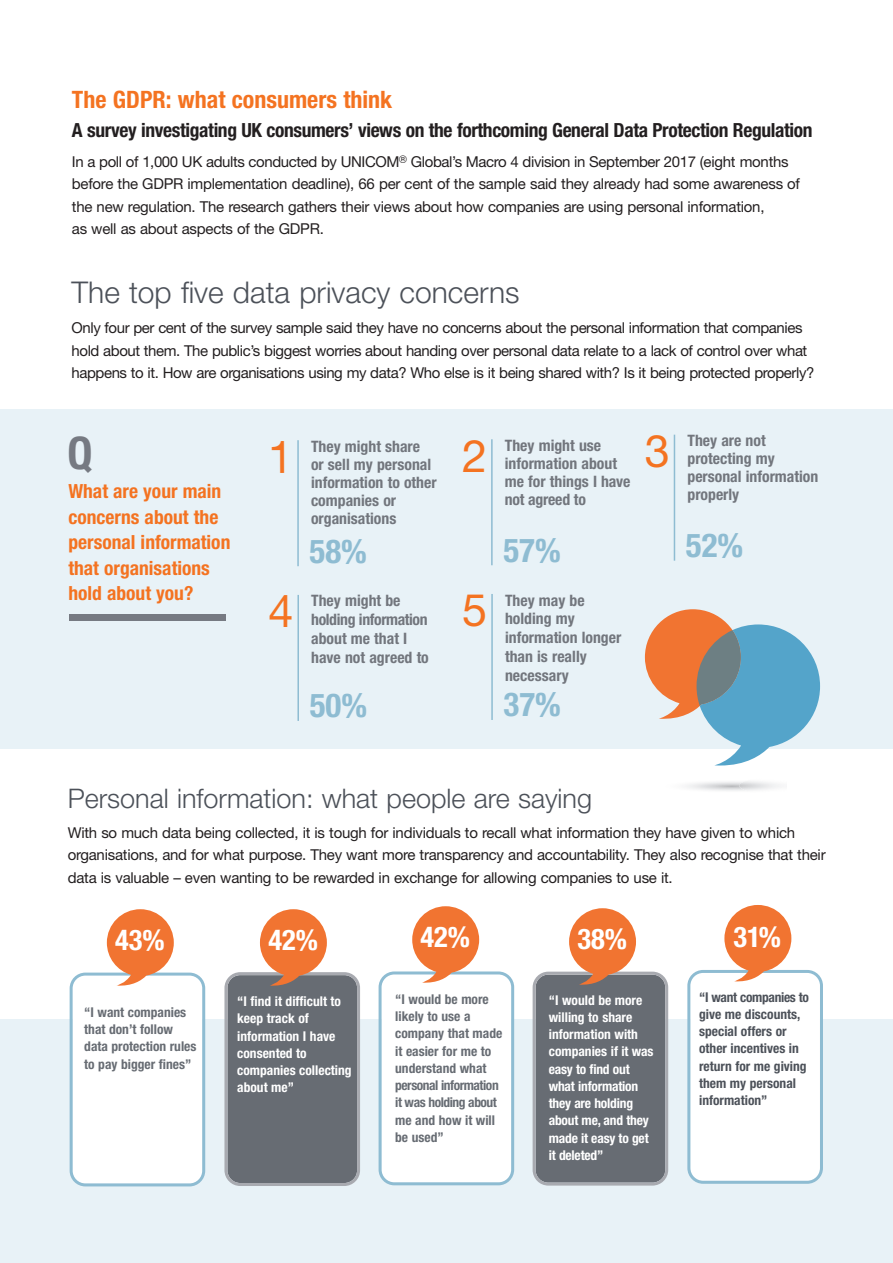
<style>
.page{position:relative;width:893px;height:1263px;background:#fff}
.page>*{position:absolute;margin:0;border:0;box-sizing:border-box;transform-origin:0 0}
.t1{font:45px "Helvetica Neue";color:#f47321}
.t2{font:700 condensed 45px "Helvetica Neue";color:#767a82}
.t3{font:700 condensed 33px "Helvetica Neue";color:#8ebcd2}
.t4{font:300 30px "Helvetica Neue";color:#4c5159}
.t5{font:700 condensed 28.5px "Helvetica Neue";color:#fff}
.t6{font:300 27px "Helvetica Neue";color:#4c5159}
.t7{font:700 condensed 24px "Helvetica Neue";color:#f47321}
.t8{font:700 condensed 19.5px "Helvetica Neue";letter-spacing:-.02em;color:#231f20}
.t9{font:700 condensed 19.5px/25.5px "Helvetica Neue";color:#f47321}
.t10{font:700 condensed 15.75px/18px "Helvetica Neue";color:#72767d}
.t11{font:15px/22.5px "Helvetica Neue";letter-spacing:-.015em;color:#231f20}
.t12{font:700 condensed 13.5px/17.2px "Helvetica Neue";color:#fff}
.t13{font:700 condensed 13.5px/17.2px "Helvetica Neue";color:#676c73}
.t14{font:700 condensed 13.5px/17.2px "Helvetica Neue";color:#4c5159}
</style>
<div class="page">
<div style="left:0;top:409px;width:893px;height:339px;background:#e8f2f7"></div>
<svg style="left:645px;top:609px;width:175px;height:156px"></svg>
<div style="left:69px;top:615px;width:157px;height:6px;background:#767a82"></div>
<hr style="left:297px;top:440px;width:2px;height:126px;background:#8ebcd2">
<hr style="left:491px;top:439px;width:2px;height:126px;background:#8ebcd2">
<hr style="left:674px;top:435px;width:1px;height:126px;background:#8ebcd2">
<hr style="left:297px;top:595px;width:2px;height:126px;background:#8ebcd2">
<hr style="left:491px;top:594px;width:2px;height:126px;background:#8ebcd2">
<div style="left:0;top:1019px;width:893px;height:243px;background:#e8f2f7"></div>
<svg style="left:686px;top:782px;width:53px;height:9px"></svg>
<img style="left:739px;top:781px;width:41px;height:10px">
<svg style="left:379px;top:906px;width:135px;height:279px"></svg>
<svg style="left:533px;top:908px;width:135px;height:277px;background:#8e8584"></svg>
<svg style="left:687px;top:905px;width:136px;height:279px"></svg>
<svg style="left:224px;top:909px;width:136px;height:277px;background:#8e8584"></svg>
<svg style="left:70px;top:909px;width:135px;height:277px"></svg>
<h3 class="t7" style="left:72px;top:91px;width:322px">The GDPR: what consumers think</h3>
<h3 class="t8" style="left:72px;top:123px;width:742px">A survey investigating UK consumers’ views on the forthcoming General Data Protection Regulation</h3>
<p class="t11" style="left:72px;top:151px;width:730px">In a poll of 1,000 UK adults conducted by UNICOM<sup>®</sup> Global’s Macro 4 division in September 2017 (eight months before the GDPR implementation deadline), 66 per cent of the sample said they already had some awareness of the new regulation. The research gathers their views about how companies are using personal information,<br>as well as about aspects of the GDPR.</p>
<h3 class="t4" style="left:72px;top:282px;width:450px">The top five data privacy concerns</h3>
<p class="t11" style="left:72px;top:318px;width:744px">Only four per cent of the survey sample said they have no concerns about the personal information that companies hold about them. The public’s biggest worries about handing over personal data relate to a lack of control over what happens to it. How are organisations using my data? Who else is it being shared with? Is it being protected properly?</p>
<h1 class="t2" style="left:68px;top:437px;width:27px">Q</h1>
<h3 class="t9" style="left:68px;top:480px;width:164px">What are your main concerns about the personal information that organisations hold about you?</h3>
<h1 class="t1" style="left:268px;top:440px;width:27px">1</h1>
<h1 class="t1" style="left:268px;top:595px;width:27px">4</h1>
<p class="t10" style="left:311px;top:438px;width:127px">They might share or sell my personal information to other companies or organisations</p>
<h2 class="t3" style="left:309px;top:539px;width:59px">58%</h2>
<p class="t10" style="left:311px;top:593px;width:119px;line-height:18.8px">They might be holding information about me that I have not agreed to</p>
<h2 class="t3" style="left:310px;top:694px;width:59px">50%</h2>
<h1 class="t1" style="left:462px;top:439px;width:27px">2</h1>
<h1 class="t1" style="left:462px;top:594px;width:27px">5</h1>
<p class="t10" style="left:505px;top:438px;width:127px">They might use information about me for things I have not agreed to</p>
<h2 class="t3" style="left:503px;top:538px;width:59px">57%</h2>
<p class="t10" style="left:505px;top:592px;width:118px;line-height:18.8px">They may be holding my information longer than is really necessary</p>
<h2 class="t3" style="left:503px;top:693px;width:59px">37%</h2>
<h1 class="t1" style="left:645px;top:435px;width:27px">3</h1>
<p class="t10" style="left:687px;top:433px;width:132px">They are not protecting my personal information properly</p>
<h2 class="t3" style="left:686px;top:534px;width:59px">52%</h2>
<h3 class="t6" style="left:68px;top:789px;width:526px">Personal information: what people are saying</h3>
<p class="t11" style="left:68px;top:823px;width:759px">With so much data being collected, it is tough for individuals to recall what information they have given to which organisations, and for what purpose. They want more transparency and accountability. They also recognise that their data is valuable – even wanting to be rewarded in exchange for allowing companies to use it.</p>
<h3 class="t5" style="left:115px;top:930px;width:51px">43%</h3>
<p class="t13" style="left:84px;top:1004px;width:114px">“I want companies that don’t follow data protection rules to pay bigger fines”</p>
<h3 class="t5" style="left:268px;top:930px;width:51px">42%</h3>
<p class="t12" style="left:237px;top:994px;width:116px">“I find it difficult to keep track of information I have consented to companies collecting about me”</p>
<h3 class="t5" style="left:421px;top:927px;width:51px">42%</h3>
<h3 class="t5" style="left:577px;top:929px;width:51px">38%</h3>
<h3 class="t5" style="left:734px;top:926px;width:49px">31%</h3>
<p class="t13" style="left:395px;top:992px;width:109px">“I would be more likely to use a company that made it easier for me to understand what personal information it was holding about me and how it will be used”</p>
<p class="t14" style="left:699px;top:989px;width:111px">“I want companies to give me discounts, special offers or other incentives in return for me giving them my personal information”</p>
<p class="t12" style="left:549px;top:992px;width:106px">“I would be more willing to share information with companies if it was easy to find out what information they are holding about me, and they made it easy to get it deleted”</p>
</div>
